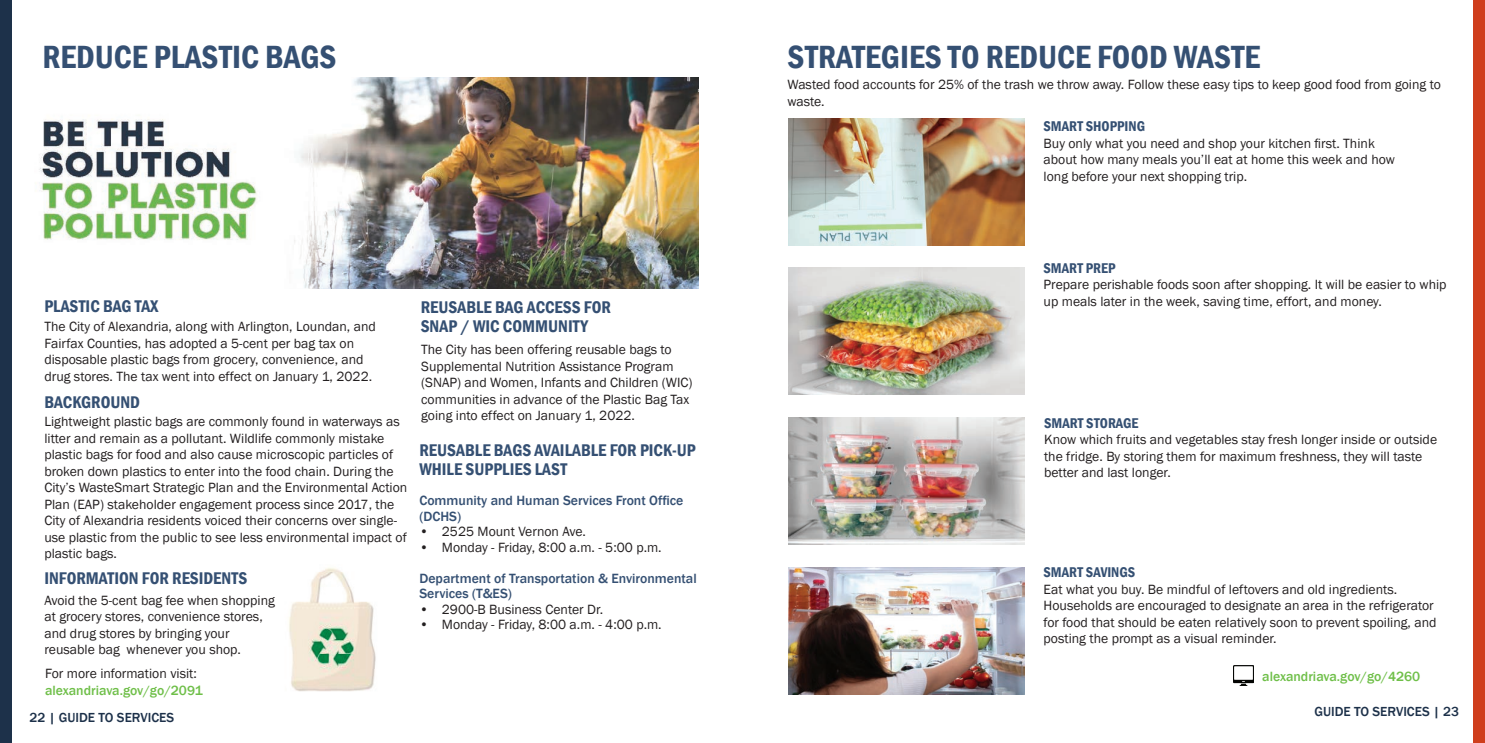
<style>
.page{position:relative;width:1485px;height:743px;background:#fff}
.page>*{position:absolute;margin:0;border:0;box-sizing:border-box;transform-origin:0 0}
.t1{font:600 condensed 33px "Franklin Gothic";color:#355073}
.t2{font:600 condensed 17.38px/19.4px "Franklin Gothic";color:#355073}
.t3{font:600 condensed 14.5px "Franklin Gothic";color:#355073}
.t4{font:13.75px/16.5px "Franklin Gothic";color:#231f20}
.t5{font:500 13.75px/15.5px "Franklin Gothic";color:#355073}
.t6{font:500 13.75px "Franklin Gothic";color:#6fbf49}
.t7{font:500 13.5px "Franklin Gothic";color:#1d314a}
</style>
<div class="page">
<img style="left:289px;top:568px;width:87px;height:124px">
<img style="left:39px;top:77px;width:660px;height:212px">
<div style="left:0;top:0;width:12px;height:742px;background:#1d314a"></div>
<div style="left:1473px;top:0;width:12px;height:742px;background:#cf3e1c"></div>
<img style="left:788px;top:118px;width:236px;height:127px">
<img style="left:788px;top:268px;width:236px;height:127px">
<img style="left:788px;top:417px;width:236px;height:127px">
<img style="left:788px;top:567px;width:236px;height:127px">
<img style="left:1233px;top:665px;width:21px;height:20px">
<h1 class="t1" style="left:43px;top:35px;width:295px">REDUCE PLASTIC BAGS</h1>
<p class="t2" style="left:44px;top:296px;width:116px">PLASTIC BAG TAX</p>
<p class="t2" style="left:421px;top:297px;width:192px">REUSABLE BAG ACCESS FOR<br>SNAP / WIC COMMUNITY</p>
<p class="t4" style="left:44px;top:319px;width:333px">The City of Alexandria, along with Arlington, Loundan, and Fairfax Counties, has adopted a 5-cent per bag tax on disposable plastic bags from grocery, convenience, and drug stores. The tax went into effect on January 1, 2022.</p>
<p class="t4" style="left:421px;top:341px;width:273px">The City has been offering reusable bags to Supplemental Nutrition Assistance Program (SNAP) and Women, Infants and Children (WIC) communities in advance of the Plastic Bag Tax going into effect on January 1, 2022.</p>
<p class="t2" style="left:44px;top:392px;width:97px">BACKGROUND</p>
<p class="t4" style="left:44px;top:413px;width:364px">Lightweight plastic bags are commonly found in waterways as litter and remain as a pollutant. Wildlife commonly mistake plastic bags for food and also cause microscopic particles of broken down plastics to enter into the food chain. During the City’s WasteSmart Strategic Plan and the Environmental Action Plan (EAP) stakeholder engagement process since 2017, the City of Alexandria residents voiced their concerns over single&shy;use plastic from the public to see less environmental impact of plastic bags.</p>
<p class="t2" style="left:419px;top:440px;width:278px">REUSABLE BAGS AVAILABLE FOR PICK-UP<br>WHILE SUPPLIES LAST</p>
<p class="t5" style="left:419px;top:493px;width:266px">Community and Human Services Front Office (DCHS)</p>
<p class="t4" style="left:419px;top:523px;width:168px">• 2525 Mount Vernon Ave.</p>
<p class="t4" style="left:419px;top:539px;width:244px">• Monday - Friday, 8:00 a.m. - 5:00 p.m.</p>
<p class="t5" style="left:419px;top:570px;width:279px">Department of Transportation &amp; Environmental<br>Services (T&amp;ES)</p>
<p class="t4" style="left:419px;top:601px;width:185px">• 2900-B Business Center Dr.</p>
<p class="t4" style="left:419px;top:616px;width:244px">• Monday - Friday, 8:00 a.m. - 4:00 p.m.</p>
<p class="t2" style="left:44px;top:568px;width:204px">INFORMATION FOR RESIDENTS</p>
<p class="t4" style="left:44px;top:592px;width:232px">Avoid the 5-cent bag fee when shopping at grocery stores, convenience stores, and drug stores by bringing your reusable bag whenever you shop.</p>
<p class="t4" style="left:45px;top:665px;width:153px">For more information visit:</p>
<p class="t6" style="left:45px;top:681px;width:159px">alexandriava.gov/go/2091</p>
<p class="t7" style="left:29px;top:709px;width:146px">22 | GUIDE TO SERVICES</p>
<h1 class="t1" style="left:788px;top:35px;width:474px">STRATEGIES TO REDUCE FOOD WASTE</h1>
<p class="t4" style="left:788px;top:77px;width:655px">Wasted food accounts for 25% of the trash we throw away. Follow these easy tips to keep good food from going to waste.</p>
<p class="t3" style="left:1044px;top:116px;width:103px">SMART SHOPPING</p>
<p class="t4" style="left:1044px;top:135px;width:353px">Buy only what you need and shop your kitchen first. Think about how many meals you’ll eat at home this week and how long before your next shopping trip.</p>
<p class="t3" style="left:1044px;top:258px;width:73px">SMART PREP</p>
<p class="t4" style="left:1044px;top:277px;width:405px">Prepare perishable foods soon after shopping. It will be easier to whip up meals later in the week, saving time, effort, and money.</p>
<p class="t3" style="left:1044px;top:413px;width:96px">SMART STORAGE</p>
<p class="t4" style="left:1044px;top:431px;width:395px">Know which fruits and vegetables stay fresh longer inside or outside the fridge. By storing them for maximum freshness, they will taste better and last longer.</p>
<p class="t3" style="left:1044px;top:562px;width:93px">SMART SAVINGS</p>
<p class="t4" style="left:1044px;top:581px;width:395px">Eat what you buy. Be mindful of leftovers and old ingredients.<br>Households are encouraged to designate an area in the refrigerator for food that should be eaten relatively soon to prevent spoiling, and posting the prompt as a visual reminder.</p>
<p class="t6" style="left:1262px;top:667px;width:160px">alexandriava.gov/go/4260</p>
<p class="t7" style="left:1314px;top:703px;width:146px">GUIDE TO SERVICES | 23</p>
</div>
